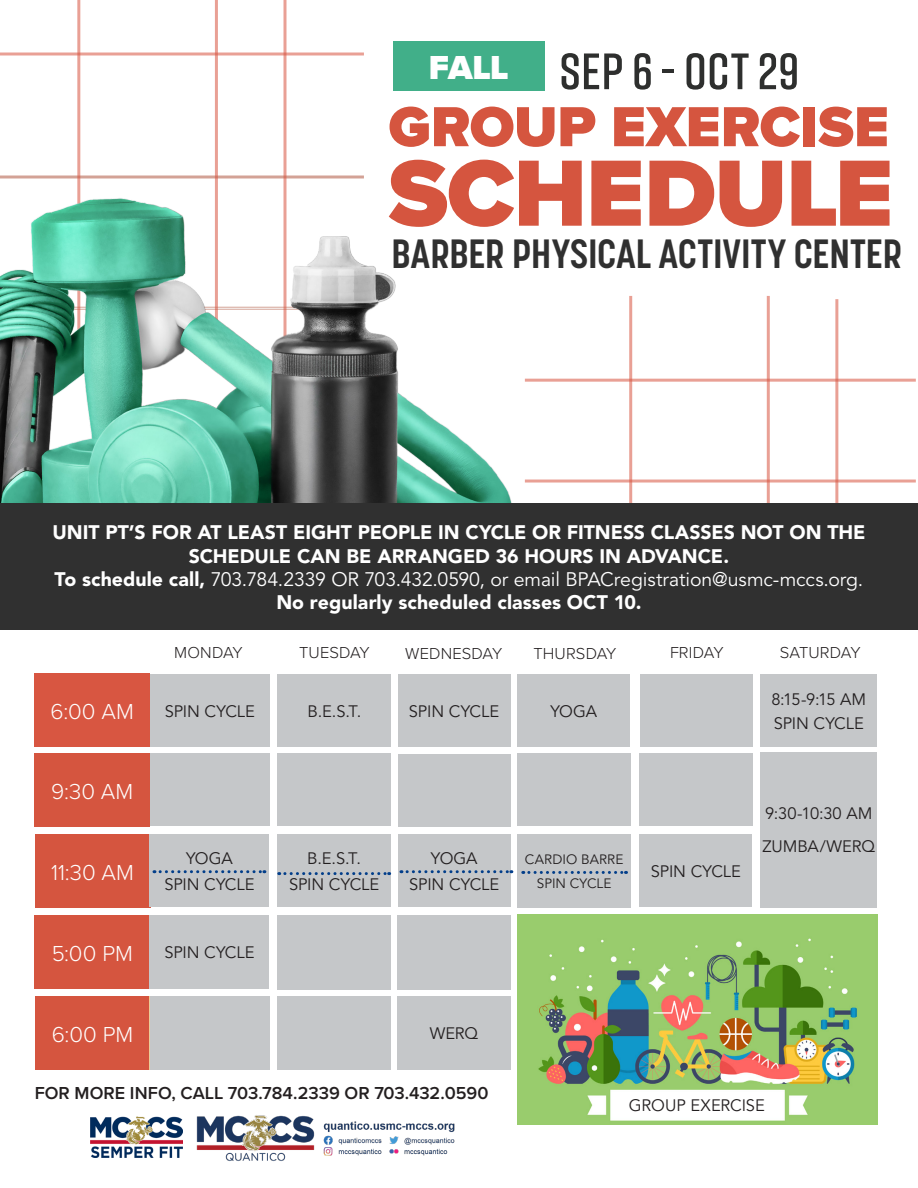
<style>
.page{position:relative;width:918px;height:1188px;background:#fff}
.page>*{position:absolute;margin:0;border:0;box-sizing:border-box;transform-origin:0 0}
.t1{font:900 97.5px "Proxima Nova";letter-spacing:-.01em;color:#d5553f}
.t2{font:900 58.5px "Proxima Nova";letter-spacing:-.005em;color:#d5553f}
.t3{font:600 51px "Rift";letter-spacing:.005em;color:#2e2f2e}
.t4{font:700 40.5px "Korolev Condensed";color:#303030}
.Classes{font:900 34.5px "Proxima Nova";color:#fff}
.Time{font:300 22.5px "Proxima Nova";letter-spacing:.01em;color:#fff}
.Time-2{font:900 19.5px/23.4px "Avenir LT Std";color:#fff;text-align:center}
.Time-3{font:19.5px "Avenir LT Std";letter-spacing:-.005em;color:#fff}
.t5{font:600 18px "Proxima Nova";color:#231f20}
.Classes-2{font:16.5px "Avenir LT Std";letter-spacing:-.005em;color:#231f20}
.Days{font:300 16.5px "Proxima Nova";letter-spacing:.005em;color:#231f20}
.Classes-3{font:13.5px "Avenir LT Std";letter-spacing:.01em;color:#231f20}
.s1{font-weight:900}
</style>
<div class="page">
<div style="left:35px;top:753px;width:115px;height:74px;background:#d5553f"></div>
<div style="left:35px;top:673px;width:115px;height:74px;background:#d85641"></div>
<div style="left:35px;top:835px;width:115px;height:73px;background:#d5553f"></div>
<div style="left:35px;top:915px;width:115px;height:74px;background:#d5553f"></div>
<div style="left:35px;top:996px;width:115px;height:74px;background:#d5553f"></div>
<div style="left:640px;top:835px;width:112px;height:72px;background:#c5c7c9"></div>
<div style="left:277px;top:835px;width:114px;height:72px;background:#c5c7c9"></div>
<div style="left:398px;top:835px;width:112px;height:72px;background:#c5c7c9"></div>
<div style="left:277px;top:915px;width:114px;height:75px;background:#c5c7c9"></div>
<div style="left:397px;top:915px;width:114px;height:75px;background:#c5c7c9"></div>
<div style="left:150px;top:915px;width:119px;height:74px;background:#c5c7c9"></div>
<div style="left:150px;top:674px;width:119px;height:73px;background:#c5c7c9"></div>
<div style="left:150px;top:753px;width:119px;height:73px;background:#c5c7c9"></div>
<div style="left:278px;top:674px;width:113px;height:73px;background:#c5c7c9"></div>
<div style="left:398px;top:754px;width:112px;height:73px;background:#c5c7c9"></div>
<div style="left:277px;top:753px;width:114px;height:73px;background:#c5c7c9"></div>
<div style="left:517px;top:753px;width:114px;height:73px;background:#c5c7c9"></div>
<div style="left:640px;top:753px;width:113px;height:73px;background:#c5c7c9"></div>
<div style="left:760px;top:674px;width:117px;height:73px;background:#c5c7c9"></div>
<div style="left:398px;top:674px;width:112px;height:73px;background:#c5c7c9"></div>
<div style="left:641px;top:674px;width:112px;height:73px;background:#c5c7c9"></div>
<div style="left:517px;top:674px;width:113px;height:73px;background:#c5c7c9"></div>
<div style="left:760px;top:752px;width:117px;height:155px;background:#c5c7c9"></div>
<div style="left:150px;top:835px;width:119px;height:72px;background:#c5c7c9"></div>
<div style="left:277px;top:996px;width:114px;height:74px;background:#c5c7c9"></div>
<div style="left:150px;top:996px;width:119px;height:74px;background:#c5c7c9"></div>
<svg style="left:279px;top:872px;width:111px;height:3px"></svg>
<svg style="left:154px;top:870px;width:111px;height:3px"></svg>
<svg style="left:401px;top:870px;width:111px;height:3px"></svg>
<div style="left:517px;top:835px;width:114px;height:73px;background:#c5c7c9"></div>
<img style="left:196px;top:1115px;width:259px;height:46px">
<img style="left:91px;top:1117px;width:91px;height:41px">
<div style="left:397px;top:996px;width:114px;height:74px;background:#c5c7c9"></div>
<svg style="left:521px;top:871px;width:107px;height:3px"></svg>
<div style="left:393px;top:41px;width:151px;height:49px;background:#41af89"></div>
<svg style="left:0;top:52px;width:364px;height:4px"></svg>
<hr style="left:525px;top:379px;width:391px;height:3px;background:#d7533e">
<hr style="left:0;top:176px;width:364px;height:2px;background:#b05640">
<hr style="left:525px;top:480px;width:391px;height:3px;background:#d7533e">
<hr style="left:77px;top:0;width:3px;height:376px;background:#d7533e">
<hr style="left:629px;top:296px;width:3px;height:320px;background:#d7533e">
<hr style="left:215px;top:0;width:3px;height:348px;background:#d7533e">
<hr style="left:767px;top:296px;width:3px;height:320px;background:#d7533e">
<hr style="left:284px;top:0;width:2px;height:379px;background:#d7533e">
<hr style="left:835px;top:299px;width:3px;height:323px;background:#d7533e">
<img style="left:0;top:192px;width:533px;height:312px">
<div style="left:0;top:504px;width:918px;height:126px;background:#303030"></div>
<img style="left:517px;top:915px;width:360px;height:210px">
<p class="Classes" style="left:429px;top:42px;width:81px">FALL</p>
<p class="t3" style="left:559px;top:35px;width:242px">SEP 6 - OCT 29</p>
<p class="t2" style="left:388px;top:83px;width:502px">GROUP EXERCISE</p>
<p class="t1" style="left:388px;top:121px;width:506px">SCHEDULE</p>
<p class="t4" style="left:391px;top:230px;width:512px">BARBER PHYSICAL ACTIVITY CENTER</p>
<p class="Time-2" style="left:53px;top:521px;width:814px">UNIT PT’S FOR AT LEAST EIGHT PEOPLE IN CYCLE OR FITNESS CLASSES NOT ON THE<br>SCHEDULE CAN BE ARRANGED 36 HOURS IN ADVANCE.</p>
<p class="Time-3" style="left:55px;top:568px;width:810px"><span class="s1">To schedule call,</span> 703.784.2339 OR 703.432.0590, or email BPACregistration@usmc-mccs.org.</p>
<p class="Time-2" style="left:276px;top:591px;width:367px">No regularly scheduled classes OCT 10.</p>
<p class="Days" style="left:174px;top:640px;width:70px">MONDAY</p>
<p class="Days" style="left:299px;top:640px;width:72px">TUESDAY</p>
<p class="Days" style="left:405px;top:641px;width:98px">WEDNESDAY</p>
<p class="Days" style="left:533px;top:641px;width:85px">THURSDAY</p>
<p class="Days" style="left:670px;top:640px;width:55px">FRIDAY</p>
<p class="Days" style="left:780px;top:640px;width:82px">SATURDAY</p>
<p class="Time" style="left:51px;top:695px;width:85px">6:00 AM</p>
<p class="Classes-2" style="left:165px;top:701px;width:92px">SPIN CYCLE</p>
<p class="Classes-2" style="left:308px;top:702px;width:55px">B.E.S.T.</p>
<p class="Classes-2" style="left:409px;top:702px;width:92px">SPIN CYCLE</p>
<p class="Classes-2" style="left:550px;top:702px;width:48px">YOGA</p>
<p class="Classes-2" style="left:771px;top:689px;width:96px">8:15-9:15 AM</p>
<p class="Classes-2" style="left:774px;top:713px;width:92px">SPIN CYCLE</p>
<p class="Time" style="left:51px;top:775px;width:84px">9:30 AM</p>
<p class="Time" style="left:51px;top:856px;width:84px">11:30 AM</p>
<p class="Classes-2" style="left:186px;top:849px;width:48px">YOGA</p>
<p class="Classes-2" style="left:164px;top:875px;width:92px">SPIN CYCLE</p>
<p class="Classes-2" style="left:307px;top:849px;width:55px">B.E.S.T.</p>
<p class="Classes-2" style="left:289px;top:875px;width:92px">SPIN CYCLE</p>
<p class="Classes-2" style="left:431px;top:849px;width:48px">YOGA</p>
<p class="Classes-2" style="left:409px;top:875px;width:92px">SPIN CYCLE</p>
<p class="Classes-3" style="left:525px;top:852px;width:100px">CARDIO BARRE</p>
<p class="Classes-3" style="left:537px;top:876px;width:76px">SPIN CYCLE</p>
<p class="Classes-2" style="left:651px;top:862px;width:92px">SPIN CYCLE</p>
<p class="Classes-2" style="left:765px;top:804px;width:109px">9:30-10:30 AM</p>
<p class="Classes-2" style="left:762px;top:837px;width:114px">ZUMBA/WERQ</p>
<p class="Classes-2" style="left:812px;top:841px;width:11px">F</p>
<p class="Time" style="left:52px;top:937px;width:83px">5:00 PM</p>
<p class="Classes-2" style="left:164px;top:943px;width:92px">SPIN CYCLE</p>
<p class="Time" style="left:52px;top:1018px;width:83px">6:00 PM</p>
<p class="Classes-2" style="left:430px;top:1024px;width:50px">WERQ</p>
<p class="t5" style="left:35px;top:1080px;width:455px">FOR MORE INFO, CALL 703.784.2339 OR 703.432.0590</p>
<p class="Classes-2" style="left:629px;top:1096px;width:137px">GROUP EXERCISE</p>
</div>
